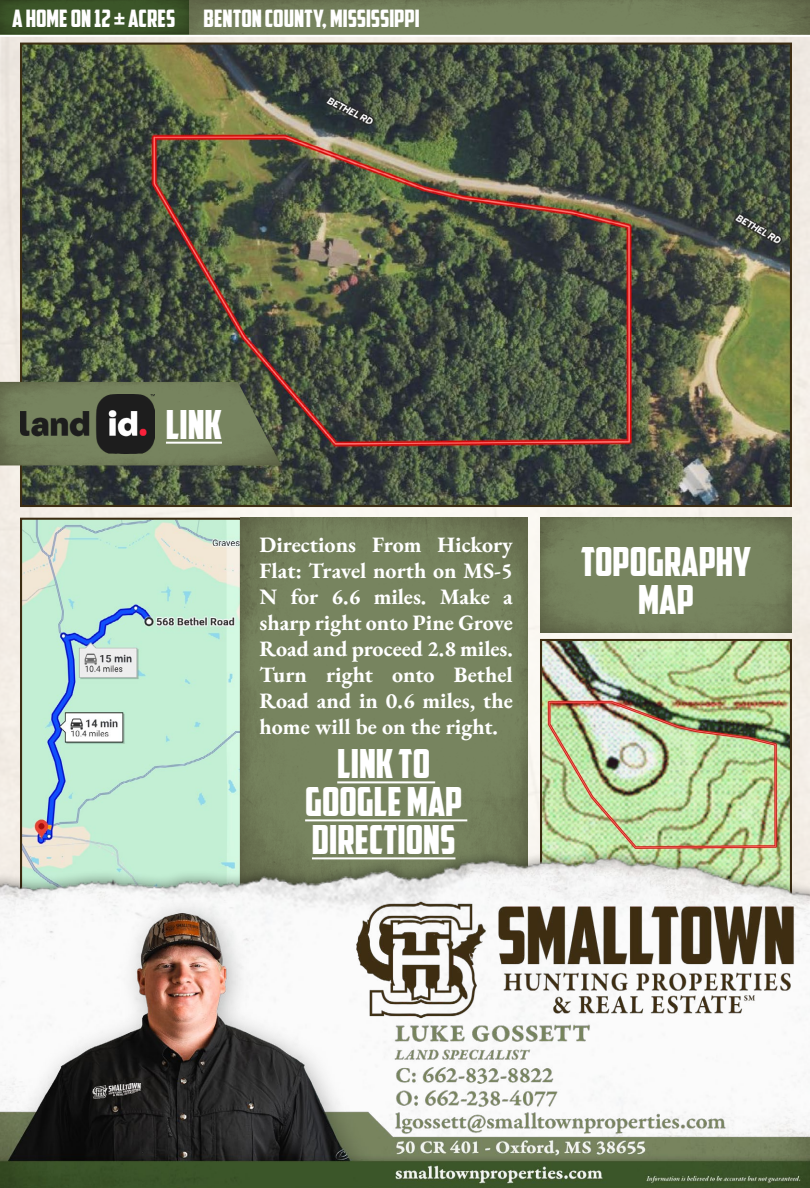
<style>
.page{position:relative;width:810px;height:1188px;background:#fff}
.page>*{position:absolute;margin:0;border:0;box-sizing:border-box;transform-origin:0 0}
.t1{font:40px/38px "American Captain";color:#fff;text-align:center}
.t2{font:24px "American Captain";color:#fff}
.t3{font:22px/26px "EB Garamond";color:#fff;text-align:justify}
</style>
<div class="page">
<img style="left:0;top:37px;width:810px;height:770px">
<img style="left:189px;top:0;width:621px;height:35px">
<div style="left:0;top:0;width:189px;height:35px;background:#3c5629"></div>
<img style="left:23px;top:46px;width:766px;height:458px">
<img style="left:23px;top:521px;width:216px;height:286px">
<div style="left:20px;top:518px;width:222px;height:391px;border:2px solid #3d2d12"></div>
<img style="left:543px;top:642px;width:246px;height:165px">
<div style="left:540px;top:639px;width:252px;height:270px;border:2px solid #3d2d12"></div>
<img style="left:0;top:382px;width:281px;height:83px">
<img style="left:240px;top:518px;width:287px;height:289px">
<img style="left:540px;top:518px;width:252px;height:115px">
<hr style="left:166px;top:442px;width:56px;height:2px;background:#fff">
<hr style="left:337px;top:781px;width:98px;height:2px;background:#fff">
<img style="left:20px;top:395px;width:135px;height:58px">
<img style="left:0;top:807px;width:810px;height:93px">
<img style="left:0;top:900px;width:810px;height:288px">
<p class="t2" style="left:12px;top:4px;width:409px">A HOME ON 12 ± ACRES BENTON COUNTY, MISSISSIPPI</p>
<h1 class="t1" style="left:166px;top:405px;width:57px">LINK</h1>
<p class="t3" style="left:260px;top:531px;width:255px">Directions From Hickory Flat: Travel north on MS-5<br>N for 6.6 miles. Make a sharp right onto Pine Grove Road and proceed 2.8 miles.<br>Turn right onto Bethel Road and in 0.6 miles, the home will be on the right.</p>
<h1 class="t1" style="left:305px;top:745px;width:159px">LINK TO<br>GOOGLE MAP<br>DIRECTIONS</h1>
<h1 class="t1" style="left:581px;top:542px;width:172px">TOPOGRAPHY<br>MAP</h1>
</div>
